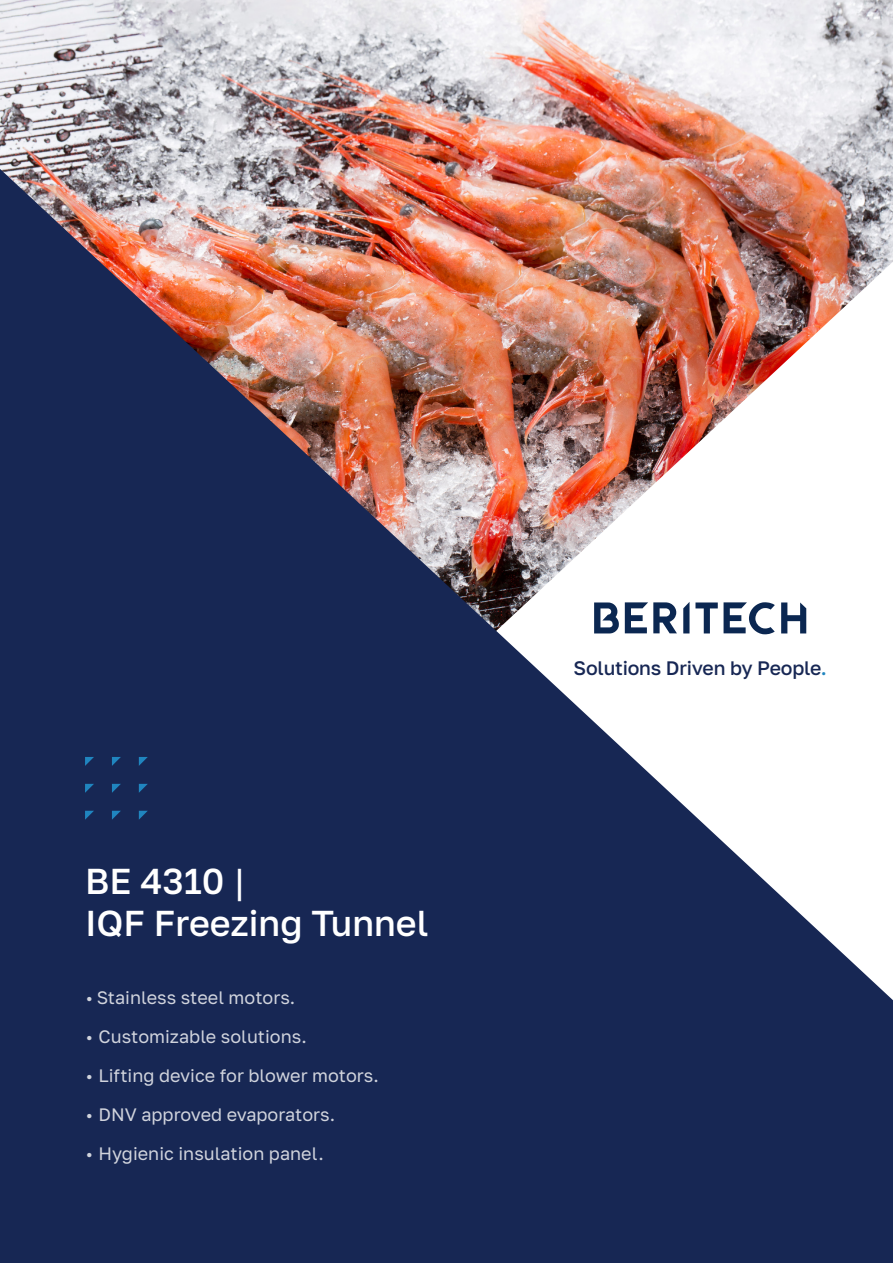
<style>
.page{position:relative;width:893px;height:1263px;background:#fff}
.page>*{position:absolute;margin:0;border:0;box-sizing:border-box;transform-origin:0 0}
.t1{font:500 36px "Golos Text";color:#fff}
.t2{font:500 19.5px "Golos Text";letter-spacing:-.01em;color:#172754}
.t3{font:18px "Golos Text";color:#fff}
.s1{font-weight:400}
.s2{color:#2085bf}
</style>
<div class="page">
<img style="left:0;top:0;width:893px;height:169px">
<img style="left:0;top:169px;width:893px;height:1094px">
<svg style="left:85px;top:757px;width:9px;height:9px"></svg>
<svg style="left:112px;top:757px;width:9px;height:9px"></svg>
<svg style="left:85px;top:784px;width:9px;height:9px"></svg>
<svg style="left:112px;top:784px;width:9px;height:9px"></svg>
<svg style="left:139px;top:757px;width:9px;height:9px"></svg>
<svg style="left:139px;top:784px;width:9px;height:9px"></svg>
<svg style="left:85px;top:811px;width:9px;height:9px"></svg>
<svg style="left:112px;top:811px;width:9px;height:9px"></svg>
<svg style="left:139px;top:811px;width:9px;height:9px"></svg>
<p class="t1" style="left:85px;top:860px;width:162px">BE 4310 <span class="s1">|</span></p>
<p class="t1" style="left:85px;top:902px;width:345px">IQF Freezing Tunnel</p>
<p class="t3" style="left:85px;top:987px;width:212px">• Stainless steel motors.</p>
<p class="t3" style="left:85px;top:1026px;width:223px">• Customizable solutions.</p>
<p class="t3" style="left:85px;top:1065px;width:295px">• Lifting device for blower motors.</p>
<p class="t3" style="left:85px;top:1104px;width:252px">• DNV approved evaporators.</p>
<p class="t3" style="left:85px;top:1143px;width:240px">• Hygienic insulation panel.</p>
<p class="t2" style="left:573px;top:656px;width:255px">Solutions Driven by People<span class="s2">.</span></p>
</div>
